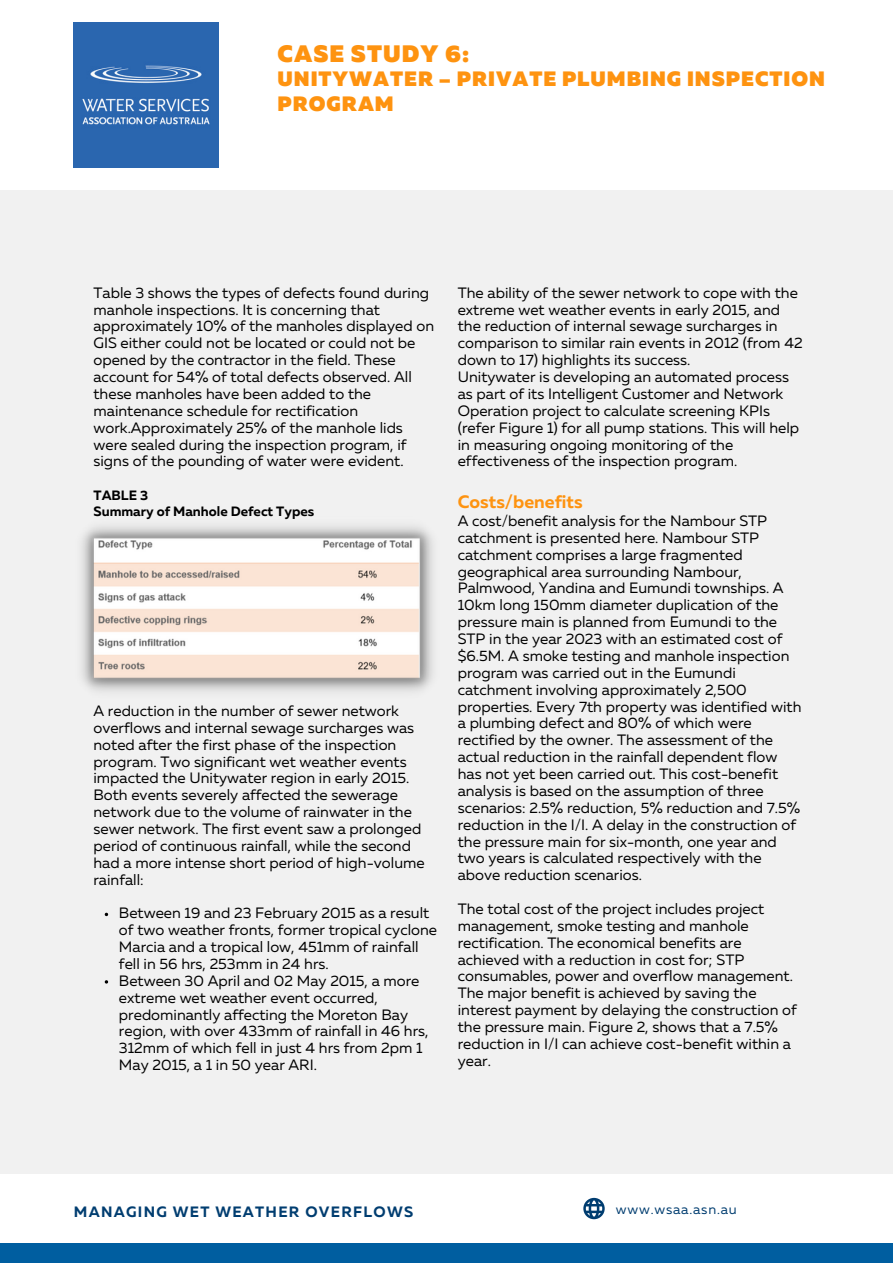
<style>
.page{position:relative;width:893px;height:1264px;background:#fff}
.page>*{position:absolute;margin:0;border:0;box-sizing:border-box;transform-origin:0 0}
.t1{font:900 23.7px "Muller";letter-spacing:.045em;color:#fe9310}
.t2{font:900 20.7px/24.8px "Muller";letter-spacing:.045em;color:#fe9310}
.t3{font:700 18px "Muller";color:#fe9310}
.t4{font:15px/16.8px "Muller";color:#000}
.t5{font:700 15px "Muller";letter-spacing:.085em;color:#003d70}
.t6{font:700 13.5px/15.8px "Muller";color:#000}
.t7{font:13.5px "Muller";letter-spacing:.06em;color:#003d70}
</style>
<div class="page">
<div style="left:0;top:190px;width:892px;height:983px;background:#f1f1f1"></div>
<img style="left:74px;top:23px;width:145px;height:145px">
<div style="left:0;top:1243px;width:892px;height:19px;background:#005ea0"></div>
<svg style="left:583px;top:1197px;width:21px;height:22px"></svg>
<img style="left:81px;top:526px;width:352px;height:166px">
<h1 class="t1" style="left:277px;top:43px;width:193px">CASE STUDY 6:</h1>
<h2 class="t2" style="left:277px;top:68px;width:549px">UNITYWATER – PRIVATE PLUMBING INSPECTION<br>PROGRAM</h2>
<p class="t4" style="left:93px;top:285px;width:342px">Table 3 shows the types of defects found during manhole inspections. It is concerning that approximately 10% of the manholes displayed on GIS either could not be located or could not be opened by the contractor in the field. These account for 54% of total defects observed. All these manholes have been added to the maintenance schedule for rectification work.Approximately 25% of the manhole lids were sealed during the inspection program, if signs of the pounding of water were evident.</p>
<p class="t6" style="left:93px;top:488px;width:222px">TABLE 3<br>Summary of Manhole Defect Types</p>
<p class="t4" style="left:93px;top:703px;width:333px">A reduction in the number of sewer network overflows and internal sewage surcharges was noted after the first phase of the inspection program. Two significant wet weather events impacted the Unitywater region in early 2015.<br>Both events severely affected the sewerage network due to the volume of rainwater in the sewer network. The first event saw a prolonged period of continuous rainfall, while the second had a more intense short period of high-volume rainfall:</p>
<p class="t4" style="left:119px;top:906px;width:319px">Between 19 and 23 February 2015 as a result of two weather fronts, former tropical cyclone Marcia and a tropical low, 451mm of rainfall fell in 56 hrs, 253mm in 24 hrs.<br>Between 30 April and 02 May 2015, a more extreme wet weather event occurred, predominantly affecting the Moreton Bay region, with over 433mm of rainfall in 46 hrs, 312mm of which fell in just 4 hrs from 2pm 1<br>May 2015, a 1 in 50 year ARI.</p>
<p class="t4" style="left:457px;top:285px;width:346px">The ability of the sewer network to cope with the extreme wet weather events in early 2015, and the reduction of internal sewage surcharges in comparison to similar rain events in 2012 (from 42 down to 17) highlights its success.<br>Unitywater is developing an automated process as part of its Intelligent Customer and Network Operation project to calculate screening KPIs (refer Figure 1) for all pump stations. This will help in measuring ongoing monitoring of the effectiveness of the inspection program.</p>
<p class="t3" style="left:457px;top:494px;width:126px">Costs/benefits</p>
<p class="t4" style="left:457px;top:513px;width:345px">A cost/benefit analysis for the Nambour STP catchment is presented here. Nambour STP catchment comprises a large fragmented geographical area surrounding Nambour, Palmwood, Yandina and Eumundi townships. A 10km long 150mm diameter duplication of the pressure main is planned from Eumundi to the STP in the year 2023 with an estimated cost of $6.5M. A smoke testing and manhole inspection program was carried out in the Eumundi catchment involving approximately 2,500 properties. Every 7th property was identified with a plumbing defect and 80% of which were rectified by the owner. The assessment of the actual reduction in the rainfall dependent flow has not yet been carried out. This cost-benefit analysis is based on the assumption of three scenarios: 2.5% reduction, 5% reduction and 7.5% reduction in the I/I. A delay in the construction of the pressure main for six-month, one year and two years is calculated respectively with the above reduction scenarios.</p>
<p class="t4" style="left:457px;top:901px;width:340px">The total cost of the project includes project management, smoke testing and manhole rectification. The economical benefits are achieved with a reduction in cost for; STP consumables, power and overflow management.<br>The major benefit is achieved by saving the interest payment by delaying the construction of the pressure main. Figure 2, shows that a 7.5% reduction in I/I can achieve cost-benefit within a year.</p>
<p class="t5" style="left:74px;top:1205px;width:341px">MANAGING WET WEATHER OVERFLOWS</p>
<p class="t7" style="left:616px;top:1203px;width:122px">www.wsaa.asn.au</p>
</div>
